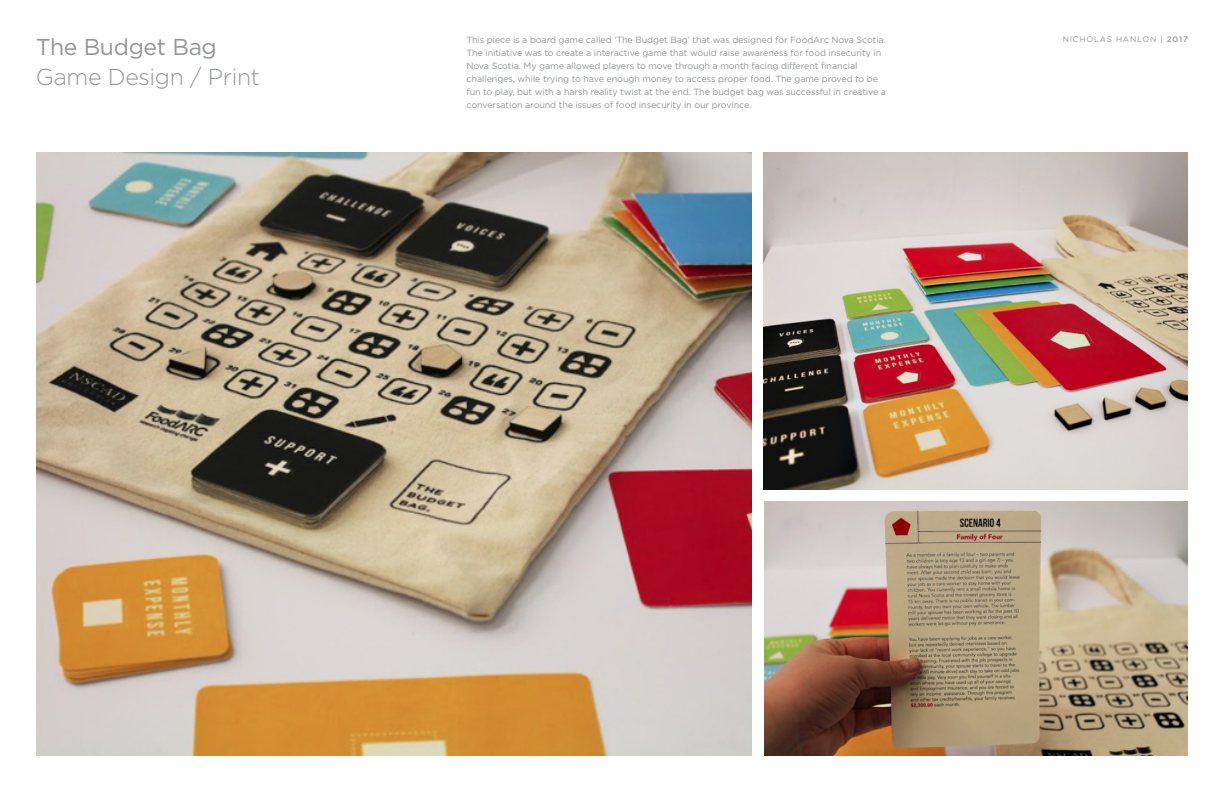
<style>
.page{position:relative;width:1224px;height:792px;background:#fff}
.page>*{position:absolute;margin:0;border:0;box-sizing:border-box;transform-origin:0 0}
.PROJECT_DISCRIPTION{font:300 23px "Gotham";letter-spacing:-.015em;color:#939598}
.PROJECT_DISCRIPTION-2{font:23px "Gotham";letter-spacing:-.015em;color:#939598}
.Body_Non_Numbered{font:9px/13px "Gotham";letter-spacing:-.01em;color:#939598}
.t1{font:8px "Gotham";letter-spacing:.1em;color:#939598}
.s1{font-weight:500}
</style>
<div class="page">
<img style="left:764px;top:153px;width:424px;height:336px">
<img style="left:36px;top:152px;width:716px;height:604px">
<img style="left:764px;top:502px;width:423px;height:254px">
<p class="PROJECT_DISCRIPTION-2" style="left:36px;top:34px;width:183px">The Budget Bag</p>
<p class="PROJECT_DISCRIPTION" style="left:36px;top:65px;width:226px">Game Design / Print</p>
<p class="Body_Non_Numbered" style="left:466px;top:33px;width:421px">This piece is a board game called ‘The Budget Bag’ that was designed for FoodArc Nova Scotia.<br>The initiative was to create a interactive game that would raise awareness for food insecurity in Nova Scotia. My game allowed players to move through a month facing different financial challenges, while trying to have enough money to access proper food. The game proved to be fun to play, but with a harsh reality twist at the end. The budget bag was successful in creative a conversation around the issues of food insecurity in our province.</p>
<p class="t1" style="left:1063px;top:34px;width:127px">NICHOLAS HANLON | <span class="s1">2017</span></p>
</div>
